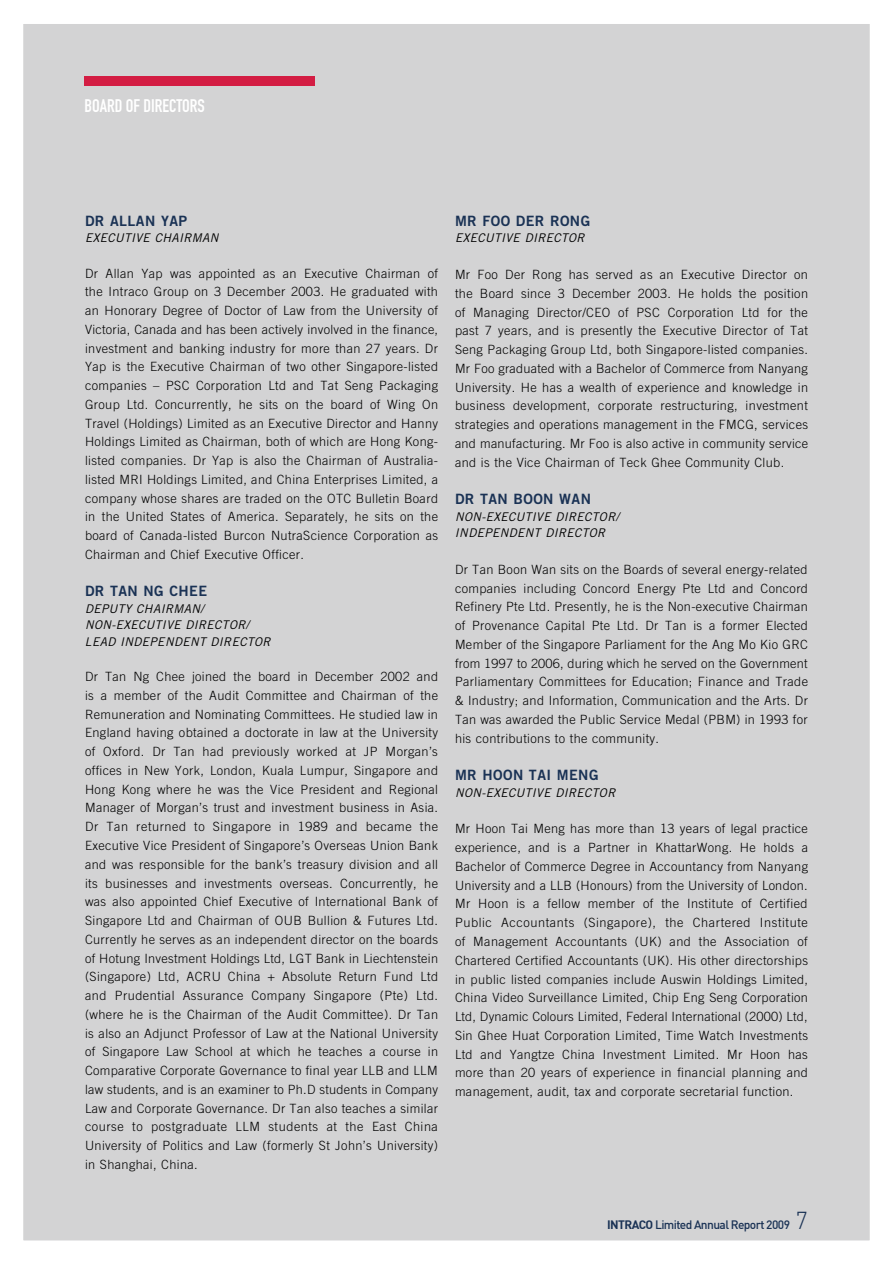
<style>
.page{position:relative;width:893px;height:1263px;background:#fff}
.page>*{position:absolute;margin:0;border:0;box-sizing:border-box;transform-origin:0 0}
.t1{font:18px "DIN Engschrift Std";color:#fff}
.t2{font:14.25px "Trade Gothic LT Std Bd 2";letter-spacing:.03em;color:#1a3255}
.t3{font:300 12.75px/18.8px "Trade Gothic LT Std";letter-spacing:.03em;color:#000;text-align:justify}
.t4{font:italic 12px/16.5px "Trade Gothic LT Std";letter-spacing:.03em;color:#000}
.t5{font:12px "DIN Medium";letter-spacing:-.05em;color:#1a3255}
.s1{font-family:"DIN Bold"}
.s2{font-family:"DIN Light";font-size:24px}
</style>
<div class="page">
<div style="left:23px;top:24px;width:847px;height:1217px;background:#d3d3d4"></div>
<div style="left:85px;top:77px;width:230px;height:9px;background:#d31d43"></div>
<h1 class="t1" style="left:85px;top:95px;width:122px">BOARD OF DIRECTORS</h1>
<p class="t2" style="left:85px;top:212px;width:44px">DR ALLAN</p>
<p class="t2" style="left:161px;top:212px;width:10px">YAP</p>
<p class="t4" style="left:85px;top:230px;width:135px">EXECUTIVE CHAIRMAN</p>
<p class="t3" style="left:85px;top:264px;width:355px">Dr Allan Yap was appointed as an Executive Chairman of the Intraco Group on 3 December 2003. He graduated with an Honorary Degree of Doctor of Law from the University of Victoria, Canada and has been actively involved in the finance, investment and banking industry for more than 27 years. Dr Yap is the Executive Chairman of two other Singapore-listed companies – PSC Corporation Ltd and Tat Seng Packaging Group Ltd. Concurrently, he sits on the board of Wing On Travel (Holdings) Limited as an Executive Director and Hanny Holdings Limited as Chairman, both of which are Hong Kong&shy;listed companies. Dr Yap is also the Chairman of Australia&shy;listed MRI Holdings Limited, and China Enterprises Limited, a company whose shares are traded on the OTC Bulletin Board in the United States of America. Separately, he sits on the board of Canada-listed Burcon NutraScience Corporation as Chairman and Chief Executive Officer.</p>
<p class="t2" style="left:85px;top:582px;width:104px">DR TAN NG CHEE</p>
<p class="t4" style="left:85px;top:601px;width:120px">DEPUTY CHAIRMAN/<br>NON-EXECUTIV</p>
<p class="t4" style="left:85px;top:617px;width:186px;text-indent:88px">E DIR ECTOR/<br>LEAD INDEPENDENT DIR ECTOR</p>
<p class="t3" style="left:85px;top:667px;width:355px">Dr Tan Ng Chee joined the board in December 2002 and is a member of the Audit Committee and Chairman of the Remuneration and Nominating Committees. He studied law in England having obtained a doctorate in law at the University of Oxford. Dr Tan had previously worked at JP Morgan’s offices in New York, London, Kuala Lumpur, Singapore and Hong Kong where he was the Vice President and Regional Manager of Morgan’s trust and investment business in Asia.<br>Dr Tan returned to Singapore in 1989 and became the Executive Vice President of Singapore’s Overseas Union Bank and was responsible for the bank’s treasury division and all its businesses and investments overseas. Concurrently, he was also appointed Chief Executive of International Bank of Singapore Ltd and Chairman of OUB Bullion &amp; Futures Ltd.<br>Currently he serves as an independent director on the boards of Hotung Investment Holdings Ltd, LGT Bank in Liechtenstein (Singapore) Ltd, ACRU China + Absolute Return Fund Ltd and Prudential Assurance Company Singapore (Pte) Ltd. (where he is the Chairman of the Audit Committee). Dr Tan is also an Adjunct Professor of Law at the National University of Singapore Law School at which he teaches a course in Comparative Corporate Governance to final year LLB and LLM law students, and is an examiner to Ph.D students in Company Law and Corporate Governance. Dr Tan also teaches a similar course to postgraduate LLM students at the East China University of Politics and Law (formerly St John’s University) in Shanghai, China.</p>
<p class="t2" style="left:455px;top:212px;width:116px">MR FOO DER RONG</p>
<p class="t4" style="left:455px;top:230px;width:131px">EXECUTIVE DIRECTOR</p>
<p class="t3" style="left:455px;top:265px;width:355px">Mr Foo Der Rong has served as an Executive Director on the Board since 3 December 2003. He holds the position of Managing Director/CEO of PSC Corporation Ltd for the past 7 years, and is presently the Executive Director of Tat Seng Packaging Group Ltd, both Singapore-listed companies.<br>Mr Foo graduated with a Bachelor of Commerce from Nanyang University. He has a wealth of experience and knowledge in business development, corporate restructuring, investment strategies and operations management in the FMCG, services and manufacturing. Mr Foo is also active in community service and is the Vice Chairman of Teck Ghee Community Club.</p>
<p class="t2" style="left:455px;top:490px;width:79px">DR TAN BOON</p>
<p class="t2" style="left:559px;top:490px;width:12px">WAN</p>
<p class="t4" style="left:455px;top:508px;width:62px">NON-EXECUTIV</p>
<p class="t4" style="left:455px;top:508px;width:166px;text-indent:88px">E DIRECTOR/<br>INDEPENDENT DIR ECTOR</p>
<p class="t3" style="left:455px;top:560px;width:355px">Dr Tan Boon Wan sits on the Boards of several energy-related companies including Concord Energy Pte Ltd and Concord Refinery Pte Ltd. Presently, he is the Non-executive Chairman of Provenance Capital Pte Ltd. Dr Tan is a former Elected Member of the Singapore Parliament for the Ang Mo Kio GRC from 1997 to 2006, during which he served on the Government Parliamentary Committees for Education; Finance and Trade &amp; Industry; and Information, Communication and the Arts. Dr Tan was awarded the Public Service Medal (PBM) in 1993 for his contributions to the community.</p>
<p class="t2" style="left:455px;top:766px;width:49px">MR HOON</p>
<p class="t2" style="left:529px;top:766px;width:51px">TAI MENG</p>
<p class="t4" style="left:455px;top:784px;width:62px">NON-EXECUTIV</p>
<p class="t4" style="left:543px;top:784px;width:73px">E DIRECTOR</p>
<p class="t3" style="left:455px;top:819px;width:355px">Mr Hoon Tai Meng has more than 13 years of legal practice experience, and is a Partner in KhattarWong. He holds a Bachelor of Commerce Degree in Accountancy from Nanyang University and a LLB (Honours) from the University of London.<br>Mr Hoon is a fellow member of the Institute of Certified Public Accountants (Singapore), the Chartered Institute of Management Accountants (UK) and the Association of Chartered Certified Accountants (UK). His other directorships in public listed companies include Auswin Holdings Limited, China Video Surveillance Limited, Chip Eng Seng Corporation Ltd, Dynamic Colours Limited, Federal International (2000) Ltd, Sin Ghee Huat Corporation Limited, Time Watch Investments Ltd and Yangtze China Investment Limited. Mr Hoon has more than 20 years of experience in financial planning and management, audit, tax and corporate secretarial function.</p>
<p class="t5" style="left:607px;top:1217px;width:202px"><span class="s1">INTRACO</span> Limited Annual Report 2009 <span class="s2">7</span></p>
</div>
